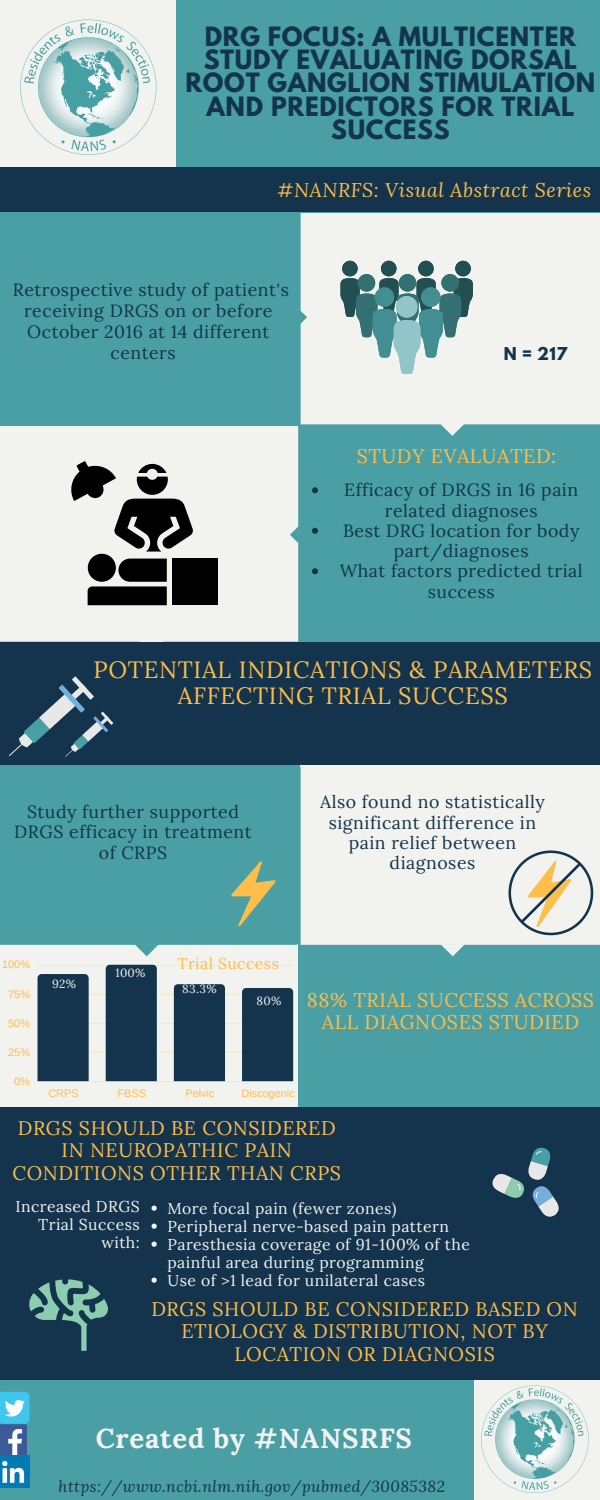
<style>
.page{position:relative;width:600px;height:1500px;background:#499fa4}
.page>*{position:absolute;margin:0;border:0;box-sizing:border-box;transform-origin:0 0}
.t1{font:700 27.5px "Lora";letter-spacing:.03em;color:#f2f3ee}
.t2{font:700 23.6px/23.2px "League Spartan";letter-spacing:.03em;color:#13344c;text-align:center}
.t3{font:23.6px/25.5px "Lora";letter-spacing:.03em;color:#ffbd4a;text-align:center}
.t4{font:19.7px/22.5px "Lora";letter-spacing:.03em;color:#ffbd4a;text-align:center}
.t5{font:italic 19.7px "Lora";letter-spacing:.03em;color:#ffbd4a}
.t6{font:17.7px/20.2px "Lora";letter-spacing:.03em;color:#13344c;text-align:center}
.t7{font:15.7px/18px "Lora";letter-spacing:.03em;color:#f2f3ee;text-align:right}
.t8{font:italic 15.7px "Lora";letter-spacing:.03em;color:#13344c}
.t9{font:15.7px "Lora";letter-spacing:.03em;color:#ffbd4a}
.t10{font:700 15.7px "League Spartan";color:#13344c}
.t11{font:11.8px "Lora";letter-spacing:.03em;color:#f2f3ee}
.t12{font:10.9px "Arimo";color:#ffbd4a}
</style>
<div class="page">
<div style="left:0;top:944px;width:300px;height:166px;background:#f2f3ee"></div>
<div style="left:299px;top:944px;width:301px;height:165px;background:#499fa4"></div>
<div style="left:301px;top:767px;width:299px;height:178px;background:#f2f3ee"></div>
<svg style="left:441px;top:944px;width:24px;height:12px"></svg>
<hr style="left:301px;top:766px;width:299px;height:1px;background:#f2f3ee">
<svg style="left:0;top:944px;width:296px;height:1px"></svg>
<svg style="left:135px;top:944px;width:24px;height:12px"></svg>
<div style="left:0;top:427px;width:298px;height:215px;background:#f2f3ee"></div>
<svg style="left:139px;top:641px;width:25px;height:1px"></svg>
<hr style="left:0;top:426px;width:304px;height:1px;background:#f2f3ee">
<div style="left:0;top:642px;width:600px;height:122px;background:#13344c"></div>
<svg style="left:290px;top:526px;width:9px;height:17px"></svg>
<div style="left:301px;top:213px;width:299px;height:211px;background:#f2f3ee"></div>
<svg style="left:440px;top:424px;width:24px;height:12px"></svg>
<div style="left:0;top:1107px;width:600px;height:273px;background:#13344c"></div>
<svg style="left:312px;top:487px;width:6px;height:6px"></svg>
<svg style="left:312px;top:528px;width:6px;height:6px"></svg>
<svg style="left:312px;top:568px;width:6px;height:6px"></svg>
<svg style="left:341px;top:261px;width:132px;height:113px;background:#8cafae"></svg>
<div style="left:396px;top:296px;width:22px;height:22px;background:#91c5c8;border-radius:50%"></div>
<svg style="left:9px;top:676px;width:104px;height:81px"></svg>
<svg style="left:492px;top:1147px;width:67px;height:70px"></svg>
<hr style="left:38px;top:1081px;width:255px;height:1px;background:#ffbd4a">
<hr style="left:38px;top:1052px;width:255px;height:1px;background:#ffbd4a">
<hr style="left:38px;top:1023px;width:255px;height:1px;background:#ffbd4a">
<hr style="left:38px;top:994px;width:255px;height:1px;background:#ffbd4a">
<hr style="left:38px;top:965px;width:255px;height:1px;background:#ffbd4a">
<div style="left:38px;top:974px;width:51px;height:107px;background:#13344c"></div>
<div style="left:106px;top:965px;width:51px;height:116px;background:#13344c"></div>
<div style="left:174px;top:984px;width:51px;height:97px;background:#13344c"></div>
<div style="left:242px;top:988px;width:51px;height:93px;background:#13344c"></div>
<svg style="left:29px;top:1279px;width:79px;height:72px"></svg>
<svg style="left:152px;top:1206px;width:5px;height:5px"></svg>
<svg style="left:152px;top:1224px;width:5px;height:5px"></svg>
<svg style="left:152px;top:1242px;width:5px;height:5px"></svg>
<svg style="left:152px;top:1278px;width:5px;height:5px"></svg>
<div style="left:172px;top:558px;width:45px;height:47px;background:#000"></div>
<svg style="left:71px;top:461px;width:122px;height:144px;background:#7c7c7a"></svg>
<svg style="left:231px;top:861px;width:45px;height:66px"></svg>
<svg style="left:508px;top:850px;width:85px;height:85px;background:#d8d5c8"></svg>
<div style="left:0;top:1456px;width:29px;height:32px;background:#027bb5"></div>
<svg style="left:0;top:1392px;width:30px;height:91px"></svg>
<svg style="left:300px;top:309px;width:7px;height:17px"></svg>
<div style="left:0;top:167px;width:600px;height:45px;background:#13344c"></div>
<div style="left:0;top:0;width:175px;height:167px;background:#f2f3ee"></div>
<div style="left:474px;top:1380px;width:126px;height:120px;background:#f2f3ee"></div>
<img style="left:481px;top:1385px;width:108px;height:108px">
<img style="left:20px;top:19px;width:137px;height:136px">
<h2 class="t2" style="left:185px;top:28px;width:412px">DRG FOCUS: A MULTICENTER<br>STUDY EVALUATING DORSAL<br>ROOT GANGLION STIMULATION<br>AND PREDICTORS FOR TRIAL<br>SUCCESS</h2>
<p class="t5" style="left:278px;top:176px;width:315px">#NANRFS: Visual Abstract Series</p>
<p class="t6" style="left:13px;top:279px;width:278px">Retrospective study of patient's</p>
<p class="t6" style="left:24px;top:300px;width:250px">receiving DRGS on or before</p>
<p class="t6" style="left:27px;top:321px;width:244px">October 2016 at 14 different</p>
<p class="t6" style="left:110px;top:342px;width:67px">centers</p>
<p class="t10" style="left:504px;top:346px;width:65px">N = 217</p>
<p class="t4" style="left:357px;top:444px;width:201px">STUDY EVALUATED:</p>
<p class="t6" style="left:340px;top:480px;width:245px">Efficacy of DRGS in 16 pain related diagnoses<br>Best DRG location for body part/diagnoses<br>What factors predicted trial success</p>
<h2 class="t3" style="left:94px;top:657px;width:500px">POTENTIAL INDICATIONS &amp; PARAMETERS<br>AFFECTING TRIAL SUCCESS</h2>
<p class="t6" style="left:14px;top:801px;width:239px">Study further supported<br>DRGS efficacy in treatment of CRPS</p>
<p class="t6" style="left:320px;top:792px;width:226px">Also found no statistically significant difference in pain relief between diagnoses</p>
<p class="t12" style="left:2px;top:958px;width:29px">100%</p>
<p class="t12" style="left:8px;top:988px;width:23px">75%</p>
<p class="t12" style="left:8px;top:1017px;width:23px">50%</p>
<p class="t12" style="left:8px;top:1046px;width:23px">25%</p>
<p class="t12" style="left:14px;top:1075px;width:17px">0%</p>
<p class="t11" style="left:52px;top:976px;width:26px">92%</p>
<p class="t11" style="left:115px;top:965px;width:32px">100%</p>
<p class="t9" style="left:177px;top:953px;width:103px">Trial Success</p>
<p class="t11" style="left:182px;top:981px;width:36px">83.3%</p>
<p class="t11" style="left:256px;top:993px;width:26px">80%</p>
<p class="t4" style="left:307px;top:988px;width:289px">88% TRIAL SUCCESS ACROSS<br>ALL DIAGNOSES STUDIED</p>
<p class="t12" style="left:48px;top:1087px;width:32px">CRPS</p>
<p class="t12" style="left:118px;top:1087px;width:30px">FBSS</p>
<p class="t12" style="left:185px;top:1087px;width:31px">Pelvic</p>
<p class="t12" style="left:242px;top:1087px;width:55px">Discogenic</p>
<p class="t4" style="left:12px;top:1116px;width:330px">DRGS SHOULD BE CONSIDERED<br>IN NEUROPATHIC PAIN<br>CONDITIONS OTHER THAN CRPS</p>
<p class="t7" style="left:15px;top:1198px;width:126px">Increased DRGS<br>Trial Success with:</p>
<p class="t7" style="left:167px;top:1199px;width:304px;text-align:left">More focal pain (fewer zones)<br>Peripheral nerve-based pain pattern Paresthesia coverage of 91-100% of the painful area during programming<br>Use of &gt;1 lead for unilateral cases</p>
<p class="t4" style="left:151px;top:1297px;width:428px">DRGS SHOULD BE CONSIDERED BASED ON<br>ETIOLOGY &amp; DISTRIBUTION, NOT BY<br>LOCATION OR DIAGNOSIS</p>
<h1 class="t1" style="left:96px;top:1421px;width:318px">Created by #NANSRFS</h1>
<p class="t8" style="left:59px;top:1476px;width:388px">https://www.ncbi.nlm.nih.gov/pubmed/30085382</p>
</div>
